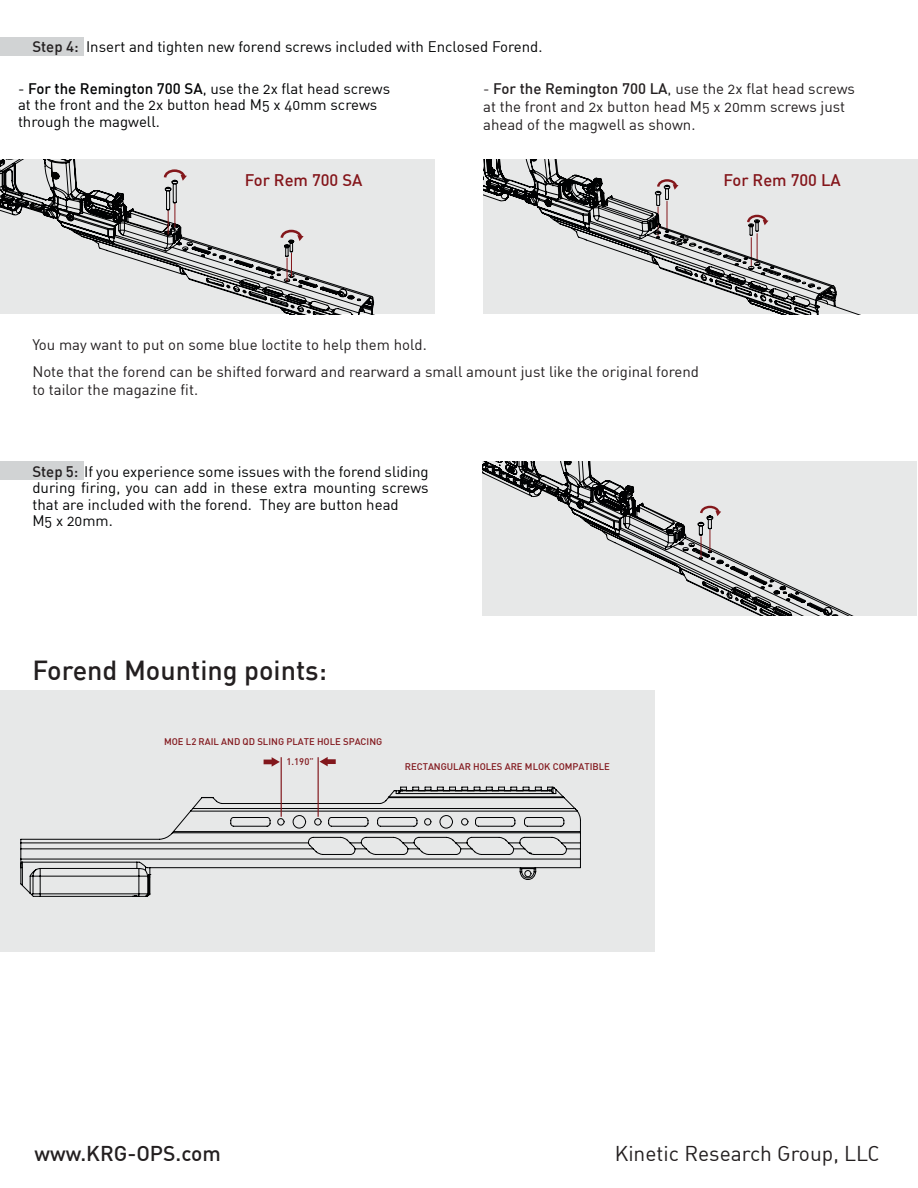
<style>
.page{position:relative;width:918px;height:1188px;background:#fff}
.page>*{position:absolute;margin:0;border:0;box-sizing:border-box;transform-origin:0 0}
.Text{font:500 27px "DIN";color:#231f20}
.t1{font:21px "DIN Regular Alternate";color:#231f20}
.t2{font:500 21px "DIN";color:#231f20}
.red{font:500 16.5px "DIN";color:#84151a}
.Text-2{font:15px/16.5px "DIN Regular Alternate";color:#020304}
.Text-3{font:15px/18px "DIN Regular Alternate";color:#231f20}
.t3{font:500 9.45px "DIN";color:#82171c}
.s1{font-family:"DIN";font-weight:500;color:#231f20}
.s2{font-family:"DIN";font-weight:500}
</style>
<div class="page">
<svg style="left:0;top:160px;width:435px;height:154px"></svg>
<svg style="left:168px;top:204px;width:7px;height:30px"></svg>
<svg style="left:279px;top:228px;width:25px;height:53px"></svg>
<svg style="left:163px;top:168px;width:24px;height:13px"></svg>
<div style="left:483px;top:160px;width:435px;height:154px;background:#e7e8e8"></div>
<svg style="left:483px;top:160px;width:375px;height:154px"></svg>
<svg style="left:746px;top:214px;width:23px;height:22px"></svg>
<svg style="left:654px;top:178px;width:25px;height:28px"></svg>
<svg style="left:482px;top:462px;width:435px;height:154px"></svg>
<svg style="left:701px;top:536px;width:1px;height:22px"></svg>
<svg style="left:710px;top:530px;width:1px;height:22px"></svg>
<svg style="left:699px;top:505px;width:22px;height:11px"></svg>
<div style="left:0;top:37px;width:83px;height:19px;background:#d1d3d4"></div>
<div style="left:0;top:462px;width:83px;height:18px;background:#d1d3d4"></div>
<div style="left:0;top:690px;width:654px;height:262px;background:#e7e8e8"></div>
<svg style="left:20px;top:787px;width:561px;height:110px"></svg>
<svg style="left:264px;top:757px;width:16px;height:10px"></svg>
<div style="left:326px;top:759px;width:10px;height:5px;background:#82171c"></div>
<svg style="left:319px;top:757px;width:9px;height:9px"></svg>
<hr style="left:281px;top:757px;width:1px;height:60px;background:#82171c">
<hr style="left:318px;top:757px;width:1px;height:60px;background:#82171c">
<p class="Text-2" style="left:32px;top:38px;width:512px"><span class="s1">Step 4:</span> Insert and tighten new forend screws included with Enclosed Forend.</p>
<p class="Text-2" style="left:18px;top:80px;width:374px">- <span class="s2">For the Remington 700 SA</span>, use the 2x flat head screws at the front and the 2x button head M5 x 40mm screws through the magwell.</p>
<p class="Text-3" style="left:483px;top:79px;width:373px">- <span class="s2">For the Remington 700 LA</span>, use the 2x flat head screws</p>
<p class="Text-3" style="left:483px;top:97px;width:363px">at the front and 2x button head M5 x 20mm screws just ahead of the magwell as shown.</p>
<p class="red" style="left:245px;top:169px;width:119px">For Rem 700 SA</p>
<p class="red" style="left:723px;top:169px;width:119px">For Rem 700 LA</p>
<p class="Text-3" style="left:32px;top:336px;width:396px">You may want to put on some blue loctite to help them hold.</p>
<p class="Text-3" style="left:32px;top:363px;width:668px">Note that the forend can be shifted forward and rearward a small amount just like the original forend to tailor the magazine fit.</p>
<p class="Text-2" style="left:32px;top:463px;width:398px;text-align:justify"><span class="s1">Step 5:</span> If you experience some issues with the forend sliding during firing, you can add in these extra mounting screws that are included with the forend. They are button head</p>
<p class="Text-2" style="left:32px;top:512px;width:82px">M5 x 20mm.</p>
<p class="Text" style="left:32px;top:653px;width:296px">Forend Mounting points:</p>
<p class="t3" style="left:164px;top:735px;width:220px">MOE L2 RAIL AND QD SLING PLATE HOLE SPACING</p>
<p class="t3" style="left:287px;top:756px;width:29px">1.190”</p>
<p class="t3" style="left:405px;top:761px;width:207px">RECTANGULAR HOLES ARE MLOK COMPATIBLE</p>
<h2 class="t2" style="left:35px;top:1140px;width:188px">www.KRG-OPS.com</h2>
<h2 class="t1" style="left:615px;top:1141px;width:267px">Kinetic Research Group, LLC</h2>
</div>
